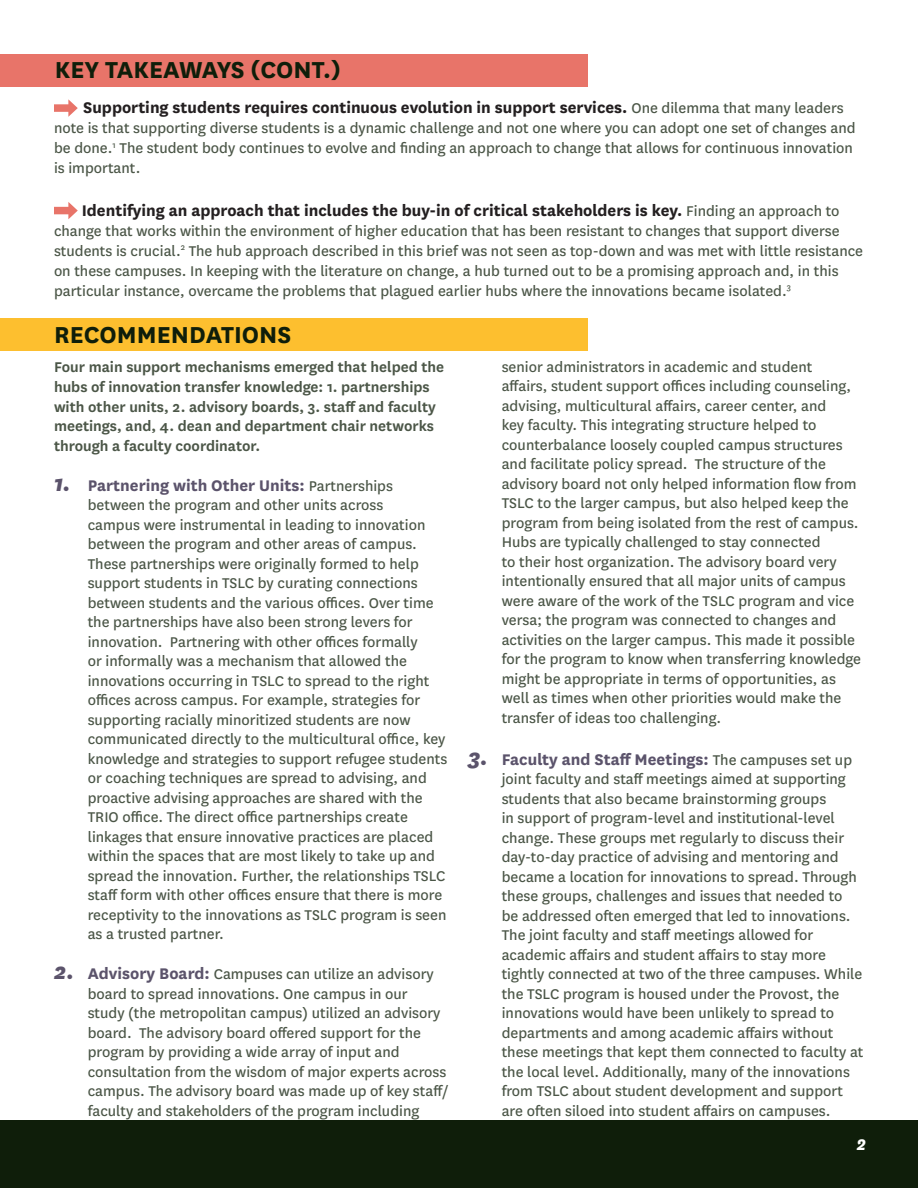
<style>
.page{position:relative;width:918px;height:1188px;background:#fff}
.page>*{position:absolute;margin:0;border:0;box-sizing:border-box;transform-origin:0 0}
.t1{font:700 27px "National";color:#0f1e0a}
.t2{font:700 18px "National";color:#231f20}
.t3{font:700 18px "National";color:#5b536b}
.t4{font:italic 800 18px "National";color:#fff}
.t5{font:16.5px/19.5px "National";color:#4b5647}
.t6{font:600 16.5px/19.8px "National";color:#4b5647}
.s1{font-weight:400;font-size:16.5px;color:#4b5647}
.s2{font-weight:800;font-style:italic;font-size:25.5px}
.s3{font-weight:800;font-style:italic;font-size:25.5px;color:#5b536b}
.s4{font-weight:700;font-size:18px;color:#5b536b}
</style>
<div class="page">
<div style="left:0;top:1120px;width:918px;height:68px;background:#0f1e0a"></div>
<div style="left:0;top:54px;width:588px;height:32px;background:#e87469"></div>
<div style="left:54px;top:207px;width:17px;height:7px;background:#e87469"></div>
<svg style="left:68px;top:202px;width:10px;height:17px"></svg>
<div style="left:0;top:319px;width:588px;height:32px;background:#fdbf2f"></div>
<div style="left:54px;top:104px;width:17px;height:8px;background:#e87469"></div>
<svg style="left:68px;top:99px;width:10px;height:18px"></svg>
<p class="t1" style="left:55px;top:51px;width:288px">KEY TAKEAWAYS (CONT.)</p>
<p class="t2" style="left:83px;top:95px;width:762px">Supporting students requires continuous evolution in support services. <span class="s1">One dilemma that many leaders</span></p>
<p class="t5" style="left:54px;top:117px;width:803px;line-height:20px">note is that supporting diverse students is a dynamic challenge and not one where you can adopt one set of changes and be done.<sup>1</sup> The student body continues to evolve and finding an approach to change that allows for continuous innovation is important.</p>
<p class="t2" style="left:82px;top:197px;width:759px">Identifying an approach that includes the buy-in of critical stakeholders is key. <span class="s1">Finding an approach to</span></p>
<p class="t5" style="left:54px;top:220px;width:811px;line-height:20.1px">change that works within the environment of higher education that has been resistant to changes that support diverse students is crucial.<sup>2</sup> The hub approach described in this brief was not seen as top-down and was met with little resistance on these campuses. In keeping with the literature on change, a hub turned out to be a promising approach and, in this particular instance, overcame the problems that plagued earlier hubs where the innovations became isolated.<sup>3</sup></p>
<p class="t1" style="left:54px;top:315px;width:239px">RECOMMENDATIONS</p>
<p class="t6" style="left:54px;top:356px;width:392px">Four main support mechanisms emerged that helped the hubs of innovation transfer knowledge: 1. partnerships with other units, 2. advisory boards, 3. staff and faculty meetings, and, 4. dean and department chair networks through a faculty coordinator.</p>
<p class="t3" style="left:54px;top:473px;width:341px"><span class="s2">1.</span> Partnering with Other Units: <span class="s1">Partnerships</span></p>
<p class="t5" style="left:88px;top:495px;width:361px">between the program and other units across<br>campus were instrumental in leading to innovation between the program and other areas of campus.<br>These partnerships were originally formed to help support students in TSLC by curating connections between students and the various offices. Over time the partnerships have also been strong levers for innovation. Partnering with other offices formally<br>or informally was a mechanism that allowed the innovations occurring in TSLC to spread to the right offices across campus. For example, strategies for supporting racially minoritized students are now communicated directly to the multicultural office, key knowledge and strategies to support refugee students or coaching techniques are spread to advising, and proactive advising approaches are shared with the TRIO office. The direct office partnerships create linkages that ensure innovative practices are placed within the spaces that are most likely to take up and spread the innovation. Further, the relationships TSLC staff form with other offices ensure that there is more receptivity to the innovations as TSLC program is seen as a trusted partner.</p>
<p class="t5" style="left:88px;top:963px;width:362px;text-indent:-34px"><span class="s3">2.</span> <span class="s4">Advisory Board:</span> Campuses can utilize an advisory board to spread innovations. One campus in our study (the metropolitan campus) utilized an advisory board. The advisory board offered support for the program by providing a wide array of input and consultation from the wisdom of major experts across campus. The advisory board was made up of key staff/ faculty and stakeholders of the program including</p>
<p class="t5" style="left:502px;top:356px;width:361px">senior administrators in academic and student affairs, student support offices including counseling, advising, multicultural affairs, career center, and<br>key faculty. This integrating structure helped to counterbalance loosely coupled campus structures and facilitate policy spread. The structure of the advisory board not only helped information flow from TSLC to the larger campus, but also helped keep the program from being isolated from the rest of campus.<br>Hubs are typically challenged to stay connected<br>to their host organization. The advisory board very intentionally ensured that all major units of campus were aware of the work of the TSLC program and vice versa; the program was connected to changes and activities on the larger campus. This made it possible for the program to know when transferring knowledge might be appropriate in terms of opportunities, as well as times when other priorities would make the transfer of ideas too challenging.</p>
<p class="t3" style="left:468px;top:747px;width:386px"><span class="s2">3.</span> Faculty and Staff Meetings: <span class="s1">The campuses set up</span></p>
<p class="t5" style="left:502px;top:769px;width:363px">joint faculty and staff meetings aimed at supporting students that also became brainstorming groups<br>in support of program-level and institutional-level change. These groups met regularly to discuss their day-to-day practice of advising and mentoring and became a location for innovations to spread. Through these groups, challenges and issues that needed to<br>be addressed often emerged that led to innovations.<br>The joint faculty and staff meetings allowed for academic affairs and student affairs to stay more tightly connected at two of the three campuses. While the TSLC program is housed under the Provost, the innovations would have been unlikely to spread to departments and among academic affairs without these meetings that kept them connected to faculty at the local level. Additionally, many of the innovations from TSLC about student development and support are often siloed into student affairs on campuses.</p>
<p class="t4" style="left:857px;top:1132px;width:11px">2</p>
</div>
